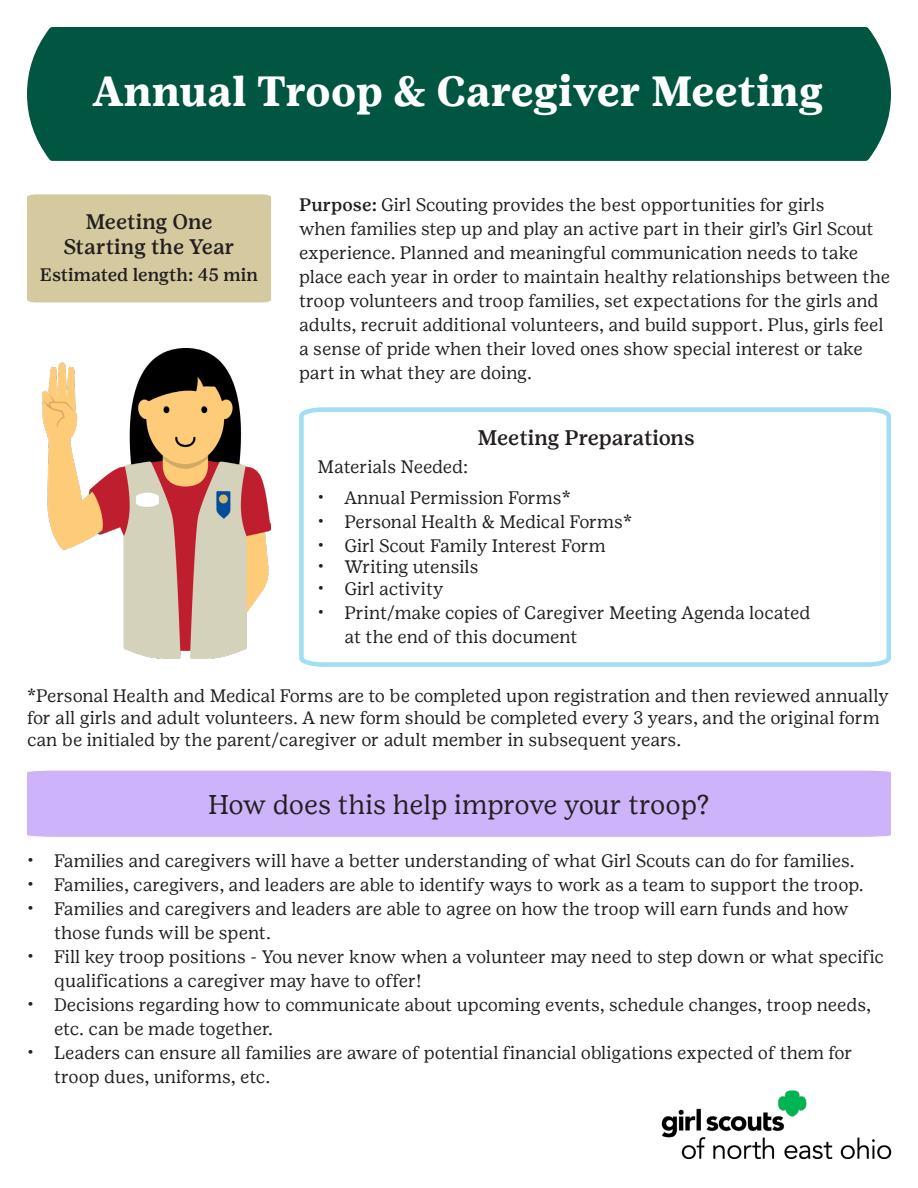
<style>
.page{position:relative;width:918px;height:1188px;background:#fff}
.page>*{position:absolute;margin:0;border:0;box-sizing:border-box;transform-origin:0 0}
.t1{font:700 42px "Girl Scout Text";color:#fff}
.t2{font:27px "Girl Scout Text";color:#231f20}
.t3{font:500 21px "Girl Scout Text";letter-spacing:-.005em;color:#231f20}
.t4{font:18px/24px "Girl Scout Text";color:#231f20}
.t5{font:18px "Girl Scout Text";letter-spacing:-.02em;color:#231f20}
.t6{font:500 18px "Girl Scout Text";color:#231f20}
.s1{font-weight:500}
</style>
<div class="page">
<img style="left:661px;top:1090px;width:231px;height:70px">
<div style="left:27px;top:27px;width:864px;height:134px;background:#005640"></div>
<svg style="left:299px;top:407px;width:592px;height:260px"></svg>
<div style="left:27px;top:770px;width:864px;height:67px;background:#ccb3fa"></div>
<div style="left:27px;top:194px;width:244px;height:108px;background:#d5ca9f"></div>
<img style="left:42px;top:348px;width:228px;height:311px">
<p class="t1" style="left:93px;top:66px;width:732px">Annual Troop &amp; Caregiver Meeting</p>
<p class="t3" style="left:85px;top:209px;width:129px">Meeting One</p>
<p class="t3" style="left:63px;top:234px;width:173px">Starting the Year</p>
<p class="t6" style="left:40px;top:264px;width:220px">Estimated length: 45 min</p>
<p class="t4" style="left:299px;top:193px;width:592px"><span class="s1">Purpose:</span> Girl Scouting provides the best opportunities for girls<br>when families step up and play an active part in their girl’s Girl Scout experience. Planned and meaningful communication needs to take place each year in order to maintain healthy relationships between the troop volunteers and troop families, set expectations for the girls and adults, recruit additional volunteers, and build support. Plus, girls feel a sense of pride when their loved ones show special interest or take part in what they are doing.</p>
<p class="t3" style="left:477px;top:425px;width:219px">Meeting Preparations</p>
<p class="t4" style="left:318px;top:455px;width:152px">Materials Needed:</p>
<p class="t4" style="left:318px;top:485px;width:255px">• Annual Permission Forms*</p>
<p class="t4" style="left:318px;top:509px;width:316px">• Personal Health &amp; Medical Forms*</p>
<p class="t5" style="left:318px;top:534px;width:290px">• Girl Scout Family Interest Form</p>
<p class="t4" style="left:318px;top:555px;width:163px">• Writing utensils</p>
<p class="t4" style="left:318px;top:576px;width:127px">• Girl activity</p>
<p class="t4" style="left:318px;top:600px;width:494px">• Print/make copies of Caregiver Meeting Agenda located</p>
<p class="t4" style="left:345px;top:624px;width:235px">at the end of this document</p>
<p class="t4" style="left:27px;top:685px;width:863px;line-height:21.6px">*Personal Health and Medical Forms are to be completed upon registration and then reviewed annually for all girls and adult volunteers. A new form should be completed every 3 years, and the original form can be initialed by the parent/caregiver or adult member in subsequent years.</p>
<p class="t2" style="left:208px;top:788px;width:503px">How does this help improve your troop?</p>
<p class="t4" style="left:27px;top:848px;width:829px">• Families and caregivers will have a better understanding of what Girl Scouts can do for families.</p>
<p class="t4" style="left:27px;top:872px;width:838px">• Families, caregivers, and leaders are able to identify ways to work as a team to support the troop.</p>
<p class="t4" style="left:54px;top:896px;width:796px;text-indent:-27px">• Families and caregivers and leaders are able to agree on how the troop will earn funds and how those funds will be spent.</p>
<p class="t4" style="left:54px;top:944px;width:832px;text-indent:-27px">• Fill key troop positions - You never know when a volunteer may need to step down or what specific qualifications a caregiver may have to offer!</p>
<p class="t4" style="left:54px;top:992px;width:819px;text-indent:-27px">• Decisions regarding how to communicate about upcoming events, schedule changes, troop needs, etc. can be made together.</p>
<p class="t4" style="left:54px;top:1040px;width:800px;text-indent:-27px">• Leaders can ensure all families are aware of potential financial obligations expected of them for troop dues, uniforms, etc.</p>
</div>
